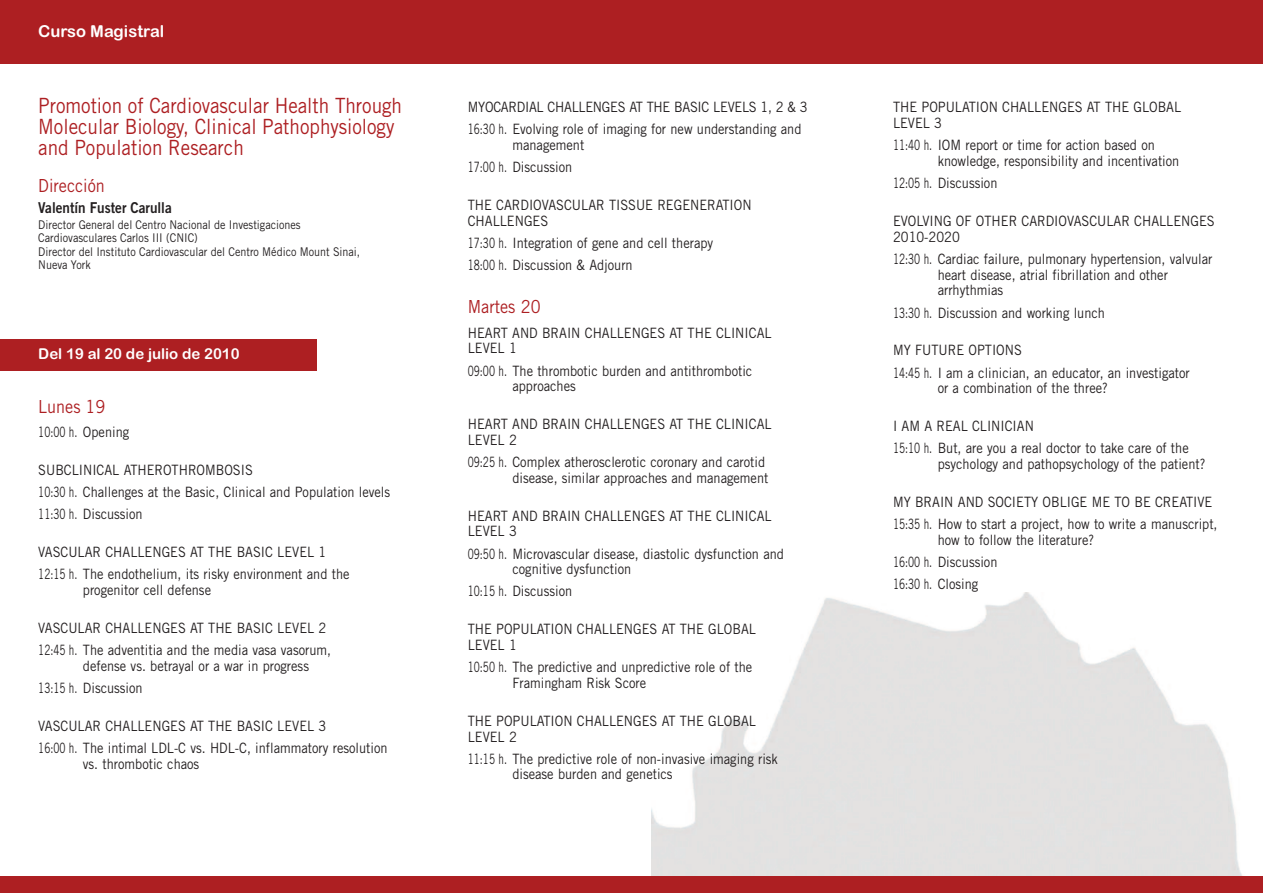
<style>
.page{position:relative;width:1263px;height:893px;background:#fff}
.page>*{position:absolute;margin:0;border:0;box-sizing:border-box;transform-origin:0 0}
.t1{font:21px/21px "Trade Gothic";color:#ad1f22;scale:.9 1}
.t2{font:18px "Trade Gothic";color:#ad1f22;scale:.9 1}
.t3{font:16.5px "Arial Rounded MT Bold";color:#fff}
.t4{font:15px "Arial Rounded MT Bold";color:#fff}
.t5{font:15px "Trade Gothic Bold Two";color:#231f20;scale:.9 1}
.t6{font:14.25px/22.2px "Trade Gothic";color:#231f20;scale:.9 1}
.t7{font:14.25px/15.8px "Trade Gothic";color:#231f20;scale:.7 1}
.t8{font:12px/13.5px "Trade Gothic";color:#231f20;scale:.9 1}
</style>
<div class="page">
<div style="left:0;top:0;width:1263px;height:64px;background:#ad1f22"></div>
<div style="left:0;top:339px;width:316px;height:32px;background:#ad1f22"></div>
<div style="left:0;top:876px;width:1263px;height:17px;background:#ad1f22"></div>
<p class="t3" style="left:38px;top:22px;width:128px">Curso Magistral</p>
<h1 class="t1" style="left:38px;top:97px;width:406px">Promotion of Cardiovascular Health Through<br>Molecular Biology, Clinical Pathophysiology and Population Research</h1>
<p class="t2" style="left:38px;top:179px;width:75px">Dirección</p>
<p class="t5" style="left:38px;top:202px;width:150px">Valentín Fuster Carulla</p>
<p class="t8" style="left:38px;top:219px;width:359px">Director General del Centro Nacional de Investigaciones Cardiovasculares Carlos III (CNIC)<br>Director del Instituto Cardiovascular del Centro Médico Mount Sinai, Nueva York</p>
<p class="t4" style="left:38px;top:345px;width:203px">Del 19 al 20 de julio de 2010</p>
<p class="t2" style="left:38px;top:400px;width:76px">Lunes 19</p>
<p class="t7" style="left:38px;top:425px;width:131px">10:00 h. Opening</p>
<p class="t6" style="left:38px;top:460px;width:392px">SUBCLINICAL ATHEROTHROMBOSIS<br>10:30 h. Challenges at the Basic, Clinical and Population levels<br>11:30 h. Discussion</p>
<p class="t6" style="left:38px;top:542px;width:347px">VASCULAR CHALLENGES AT THE BASIC LEVEL 1<br>12:15 h. The endothelium, its risky environment and the</p>
<p class="t6" style="left:83px;top:580px;width:144px">progenitor cell defense</p>
<p class="t6" style="left:38px;top:618px;width:327px">VASCULAR CHALLENGES AT THE BASIC LEVEL 2<br>12:45 h. The adventitia and the media vasa vasorum,</p>
<p class="t6" style="left:38px;top:656px;width:302px;text-indent:45px">defense vs. betrayal or a war in progress<br>13:15 h. Discussion</p>
<p class="t6" style="left:38px;top:716px;width:390px">VASCULAR CHALLENGES AT THE BASIC LEVEL 3<br>16:00 h. The intimal LDL-C vs. HDL-C, inflammatory resolution</p>
<p class="t6" style="left:83px;top:754px;width:131px">vs. thrombotic chaos</p>
<p class="t6" style="left:468px;top:97px;width:379px">MYOCARDIAL CHALLENGES AT THE BASIC LEVELS 1, 2 &amp; 3<br>16:30 h. Evolving role of imaging for new understanding and</p>
<p class="t6" style="left:468px;top:135px;width:131px;text-indent:45px">management<br>17:00 h. Discussion</p>
<p class="t6" style="left:468px;top:199px;width:317px;line-height:15.8px">THE CARDIOVASCULAR TISSUE REGENERATION<br>CHALLENGES</p>
<p class="t7" style="left:468px;top:233px;width:352px;line-height:22.2px">17:30 h. Integration of gene and cell therapy<br>18:00 h. Discussion &amp; Adjourn</p>
<p class="t2" style="left:468px;top:300px;width:82px">Martes 20</p>
<p class="t6" style="left:468px;top:326px;width:339px;line-height:15.8px">HEART AND BRAIN CHALLENGES AT THE CLINICAL<br>LEVEL 1</p>
<p class="t7" style="left:512px;top:364px;width:344px;text-indent:-45px">09:00 h. The thrombotic burden and antithrombotic approaches</p>
<p class="t6" style="left:468px;top:417px;width:339px;line-height:15.8px">HEART AND BRAIN CHALLENGES AT THE CLINICAL<br>LEVEL 2</p>
<p class="t7" style="left:468px;top:455px;width:431px;text-align:right">09:25 h. Complex atherosclerotic coronary and carotid disease, similar approaches and management</p>
<p class="t6" style="left:468px;top:509px;width:339px;line-height:15.8px">HEART AND BRAIN CHALLENGES AT THE CLINICAL<br>LEVEL 3</p>
<p class="t7" style="left:512px;top:547px;width:389px;text-indent:-45px">09:50 h. Microvascular disease, diastolic dysfunction and cognitive dysfunction</p>
<p class="t7" style="left:468px;top:585px;width:151px">10:15 h. Discussion</p>
<p class="t6" style="left:468px;top:623px;width:322px;line-height:15.8px">THE POPULATION CHALLENGES AT THE GLOBAL<br>LEVEL 1</p>
<p class="t7" style="left:512px;top:660px;width:344px;text-indent:-45px">10:50 h. The predictive and unpredictive role of the<br>Framingham Risk Score</p>
<p class="t6" style="left:468px;top:714px;width:322px;line-height:15.8px">THE POPULATION CHALLENGES AT THE GLOBAL<br>LEVEL 2</p>
<p class="t7" style="left:512px;top:752px;width:381px;text-indent:-45px">11:15 h. The predictive role of non-invasive imaging risk disease burden and genetics</p>
<p class="t6" style="left:893px;top:101px;width:322px;line-height:15.8px">THE POPULATION CHALLENGES AT THE GLOBAL<br>LEVEL 3</p>
<p class="t7" style="left:938px;top:139px;width:347px;text-indent:-45px">11:40 h. IOM report or time for action based on knowledge, responsibility and incentivation</p>
<p class="t7" style="left:893px;top:176px;width:151px">12:05 h. Discussion</p>
<p class="t6" style="left:893px;top:214px;width:359px;line-height:15.8px">EVOLVING OF OTHER CARDIOVASCULAR CHALLENGES<br>2010-2020</p>
<p class="t7" style="left:938px;top:252px;width:394px;text-indent:-45px">12:30 h. Cardiac failure, pulmonary hypertension, valvular heart disease, atrial fibrillation and other arrhythmias</p>
<p class="t7" style="left:893px;top:306px;width:304px">13:30 h. Discussion and working lunch</p>
<p class="t6" style="left:893px;top:340px;width:331px">MY FUTURE OPTIONS<br>14:45 h. I am a clinician, an educator, an investigator</p>
<p class="t6" style="left:938px;top:378px;width:191px">or a combination of the three?</p>
<p class="t6" style="left:893px;top:416px;width:330px">I AM A REAL CLINICIAN<br>15:10 h. But, are you a real doctor to take care of the</p>
<p class="t6" style="left:938px;top:454px;width:299px">psychology and pathopsychology of the patient?</p>
<p class="t6" style="left:893px;top:492px;width:362px">MY BRAIN AND SOCIETY OBLIGE ME TO BE CREATIVE<br>15:35 h. How to start a project, how to write a manuscript,</p>
<p class="t6" style="left:893px;top:530px;width:225px;text-indent:45px">how to follow the literature?<br>16:00 h. Discussion<br>16:30 h. Closing</p>
</div>
